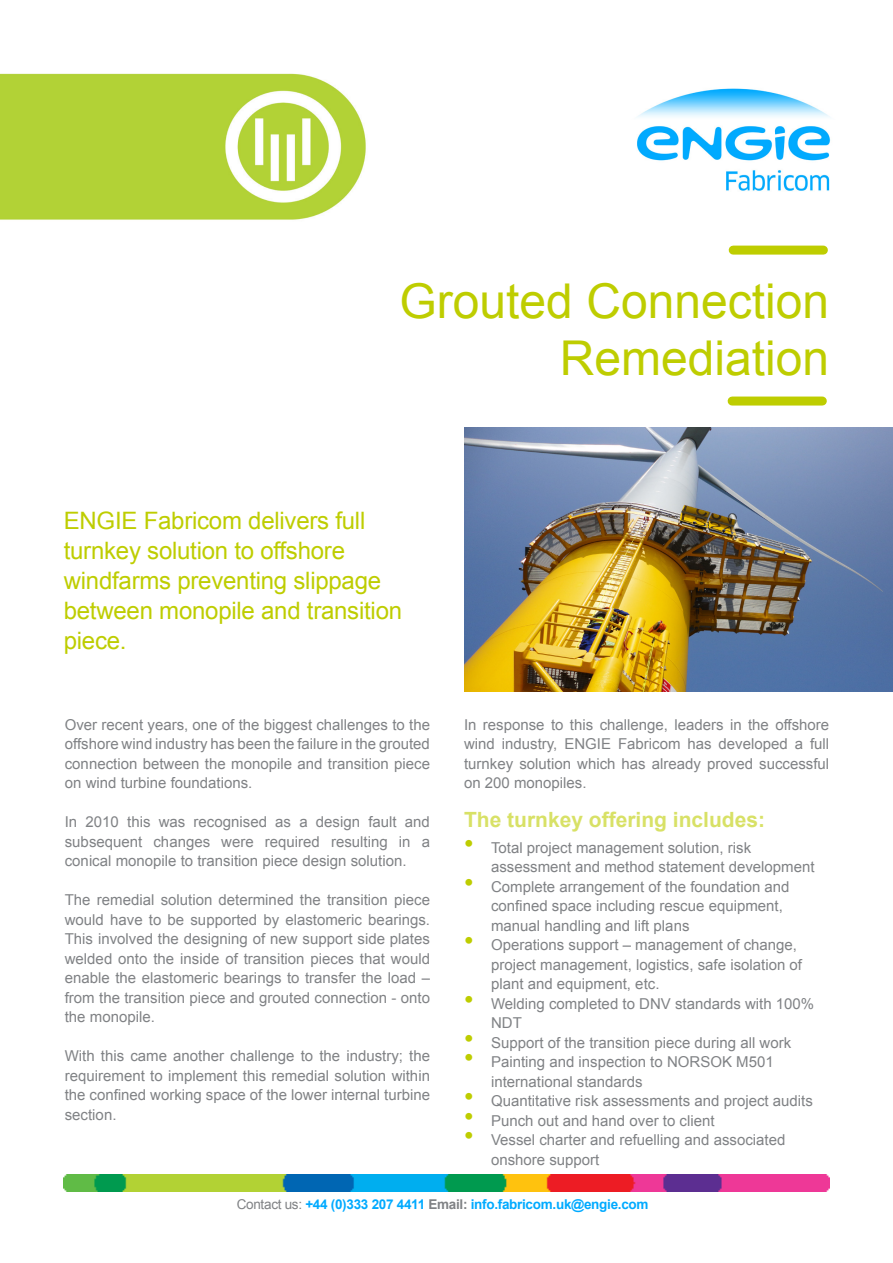
<style>
.page{position:relative;width:893px;height:1263px;background:#fff}
.page>*{position:absolute;margin:0;border:0;box-sizing:border-box;transform-origin:0 0}
.t1{font:48px/57px "Arial";color:#becd00;text-align:right}
.Intro_quote{font:24px/30px "Arial";letter-spacing:-.01em;color:#becd00}
.Body{font:700 21px "Arial";color:#d8e166}
.Body-2{font:15px/19.5px "Arial";color:#808285}
.t2{font:700 13.5px "Arial";letter-spacing:-.02em;color:#0af}
.s1{font-size:27px;color:#becd00}
.s2{font-weight:400;color:#808285}
.s3{color:#808285}
</style>
<div class="page">
<img style="left:64px;top:1174px;width:765px;height:18px">
<img style="left:0;top:73px;width:366px;height:147px">
<div style="left:733px;top:246px;width:90px;height:9px;background:#becd00"></div>
<div style="left:732px;top:396px;width:90px;height:9px;background:#becd00"></div>
<img style="left:637px;top:88px;width:194px;height:103px">
<img style="left:465px;top:427px;width:428px;height:264px">
<p class="t1" style="left:400px;top:274px;width:431px">Grouted Connection<br>Remediation</p>
<p class="Intro_quote" style="left:64px;top:506px;width:340px">ENGIE Fabricom delivers full turnkey solution to offshore windfarms preventing slippage between monopile and transition piece.</p>
<p class="Body-2" style="left:65px;top:715px;width:367px;text-align:justify">Over recent years, one of the biggest challenges to the offshore wind industry has been the failure in the grouted connection between the monopile and transition piece on wind turbine foundations.</p>
<p class="Body-2" style="left:65px;top:812px;width:367px;text-align:justify">In 2010 this was recognised as a design fault and subsequent changes were required resulting in a conical monopile to transition piece design solution.</p>
<p class="Body-2" style="left:65px;top:890px;width:367px;text-align:justify">The remedial solution determined the transition piece would have to be supported by elastomeric bearings.<br>This involved the designing of new support side plates welded onto the inside of transition pieces that would enable the elastomeric bearings to transfer the load – from the transition piece and grouted connection - onto the monopile.</p>
<p class="Body-2" style="left:65px;top:1046px;width:367px;text-align:justify">With this came another challenge to the industry; the requirement to implement this remedial solution within the confined working space of the lower internal turbine section.</p>
<p class="Body-2" style="left:464px;top:715px;width:367px;text-align:justify">In response to this challenge, leaders in the offshore wind industry, ENGIE Fabricom has developed a full turnkey solution which has already proved successful on 200 monopiles.</p>
<p class="Body" style="left:464px;top:806px;width:303px">The turnkey offering includes:</p>
<p class="Body-2" style="left:491px;top:838px;width:325px;text-indent:-27px"><span class="s1">•</span> Total project management solution, risk assessment and method statement development</p>
<p class="Body-2" style="left:491px;top:877px;width:300px;text-indent:-27px"><span class="s1">•</span> Complete arrangement of the foundation and confined space including rescue equipment, manual handling and lift plans</p>
<p class="Body-2" style="left:491px;top:935px;width:312px;text-indent:-27px"><span class="s1">•</span> Operations support – management of change, project management, logistics, safe isolation of plant and equipment, etc.</p>
<p class="Body-2" style="left:491px;top:994px;width:325px;text-indent:-27px"><span class="s1">•</span> Welding completed to DNV standards with 100%<br>NDT</p>
<p class="Body-2" style="left:464px;top:1033px;width:329px"><span class="s1">•</span> Support of the transition piece during all work</p>
<p class="Body-2" style="left:491px;top:1052px;width:284px;text-indent:-27px"><span class="s1">•</span> Painting and inspection to NORSOK M501 international standards</p>
<p class="Body-2" style="left:464px;top:1091px;width:350px"><span class="s1">•</span> Quantitative risk assessments and project audits</p>
<p class="Body-2" style="left:464px;top:1111px;width:252px"><span class="s1">•</span> Punch out and hand over to client</p>
<p class="Body-2" style="left:491px;top:1130px;width:296px;text-indent:-27px"><span class="s1">•</span> Vessel charter and refuelling and associated onshore support</p>
<p class="t2" style="left:237px;top:1195px;width:413px"><span class="s2">Contact us:</span> +44 (0)333 207 4411 <span class="s3">Email:</span> info.fabricom.uk@engie.com</p>
</div>
